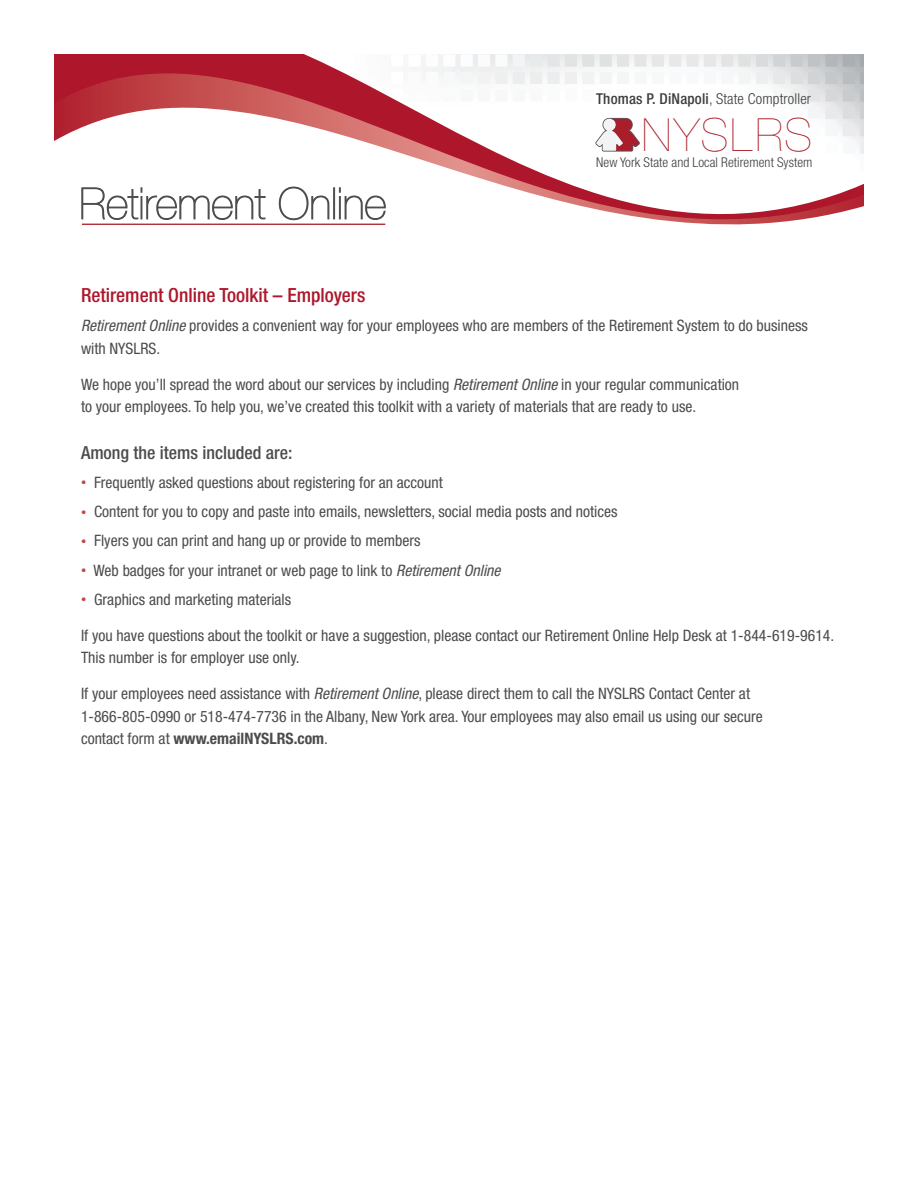
<style>
.page{position:relative;width:918px;height:1188px;background:#fff}
.page>*{position:absolute;margin:0;border:0;box-sizing:border-box;transform-origin:0 0}
.t1{font:200 45.75px "Helvetica Neue LT Std";letter-spacing:.035em;color:#aa1e2c}
.Subhead_1{font:500 condensed 19.5px "Helvetica Neue LT Std";color:#ae172b}
.Subhead_2{font:500 condensed 18px "Helvetica Neue LT Std";color:#4b4c4d}
.Text{font:condensed 15.75px/22.5px "Helvetica Neue LT Std";color:#4b4c4d}
.t2{font:300 condensed 15px "Helvetica Neue LT Std";letter-spacing:.01em;color:#3e3e3f}
.t3{font:300 condensed 13.5px "Helvetica Neue LT Std";letter-spacing:.005em;color:#3e3e3f}
.s1{font-weight:500}
.s2{font-style:italic}
.s3{font-size:10.5px;color:#c04647}
.s4{font-weight:700}
</style>
<div class="page">
<svg style="left:54px;top:54px;width:810px;height:19px"></svg>
<svg style="left:54px;top:73px;width:810px;height:152px"></svg>
<svg style="left:595px;top:118px;width:45px;height:34px"></svg>
<svg style="left:82px;top:188px;width:183px;height:32px"></svg>
<svg style="left:279px;top:187px;width:50px;height:33px"></svg>
<div style="left:334px;top:188px;width:1px;height:31px;border:1px solid #4d4e4e"></div>
<svg style="left:339px;top:188px;width:47px;height:32px"></svg>
<hr style="left:82px;top:224px;width:303px;height:1px;background:#aa1e2c">
<p class="t2" style="left:596px;top:90px;width:216px"><span class="s1">Thomas P. DiNapoli</span>, State Comptroller</p>
<h1 class="t1" style="left:642px;top:109px;width:172px">NYSLRS</h1>
<p class="t3" style="left:596px;top:155px;width:218px">New York State and Local Retirement System</p>
<p class="Subhead_1" style="left:81px;top:283px;width:286px">Retirement Online Toolkit – Employers</p>
<p class="Text" style="left:81px;top:314px;width:728px"><span class="s2">Retirement Online</span> provides a convenient way for your employees who are members of the Retirement System to do business with NYSLRS.</p>
<p class="Text" style="left:81px;top:373px;width:660px">We hope you’ll spread the word about our services by including <span class="s2">Retirement Online</span> in your regular communication to your employees. To help you, we’ve created this toolkit with a variety of materials that are ready to use.</p>
<p class="Subhead_2" style="left:81px;top:441px;width:213px">Among the items included are:</p>
<p class="Text" style="left:81px;top:471px;width:363px"><span class="s3">•</span> Frequently asked questions about registering for an account</p>
<p class="Text" style="left:81px;top:500px;width:538px"><span class="s3">•</span> Content for you to copy and paste into emails, newsletters, social media posts and notices</p>
<p class="Text" style="left:81px;top:529px;width:341px"><span class="s3">•</span> Flyers you can print and hang up or provide to members</p>
<p class="Text" style="left:81px;top:559px;width:421px"><span class="s3">•</span> Web badges for your intranet or web page to link to <span class="s2">Retirement Online</span></p>
<p class="Text" style="left:81px;top:588px;width:212px"><span class="s3">•</span> Graphics and marketing materials</p>
<p class="Text" style="left:81px;top:624px;width:755px">If you have questions about the toolkit or have a suggestion, please contact our Retirement Online Help Desk at 1-844-619-9614.<br>This number is for employer use only.</p>
<p class="Text" style="left:81px;top:682px;width:683px">If your employees need assistance with <span class="s2">Retirement Online</span>, please direct them to call the NYSLRS Contact Center at<br>1-866-805-0990 or 518-474-7736 in the Albany, New York area. Your employees may also email us using our secure contact form at <span class="s4">www.emailNYSLRS.com</span>.</p>
</div>
